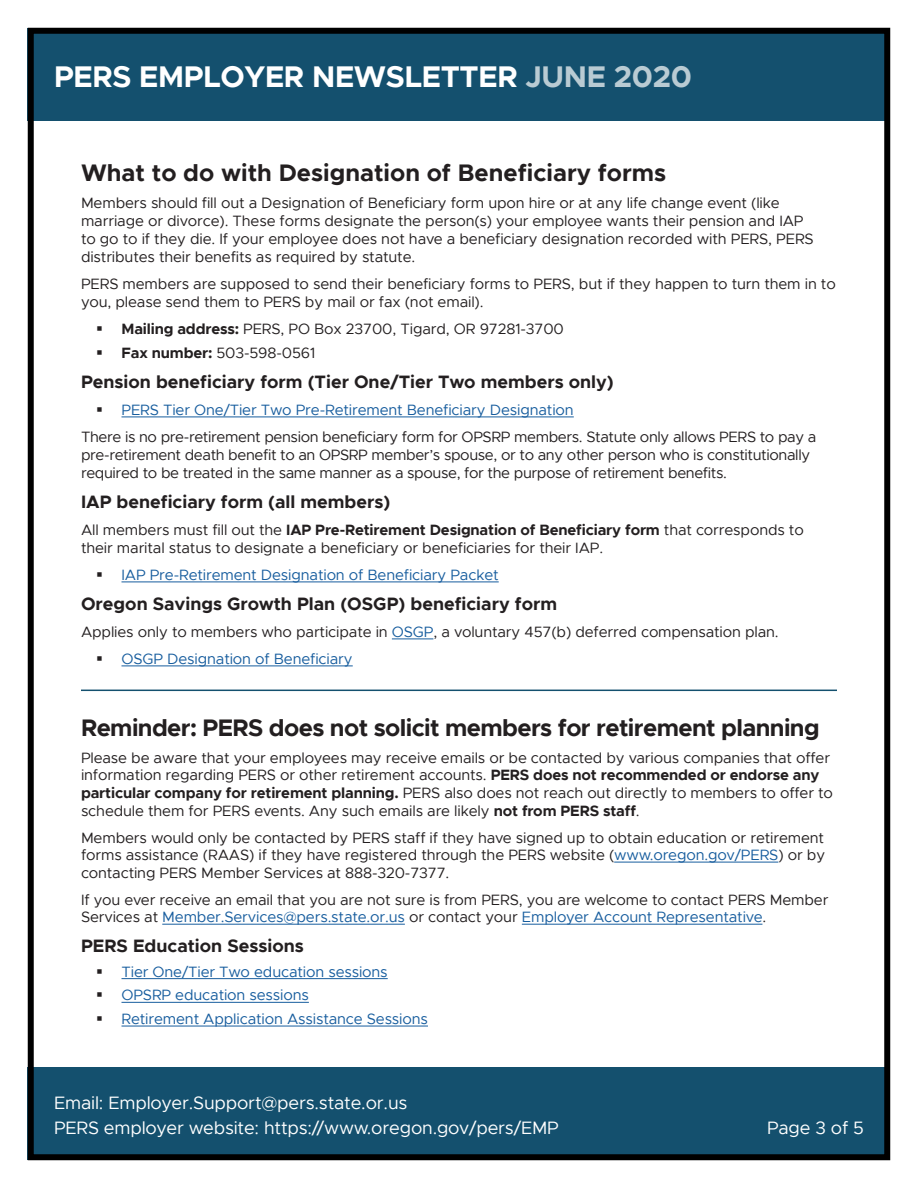
<style>
.page{position:relative;width:918px;height:1188px;background:#fff}
.page>*{position:absolute;margin:0;border:0;box-sizing:border-box;transform-origin:0 0}
.t1{font:700 30px "Metropolis";letter-spacing:-.01em;color:#fff}
.Headline{font:700 24px "Metropolis";letter-spacing:-.025em;color:#231f20}
.Headline-2{font:700 24px "Metropolis";color:#231f20}
.t2{font:18px/25.2px "Metropolis";letter-spacing:-.01em;color:#fff}
.Article_subhead{font:700 18px "Metropolis";color:#231f20}
.Body_text{font:700 18px "Metropolis";color:#231f20}
.Body_text-2{font:15px/18px "Metropolis";letter-spacing:-.01em;color:#231f20}
.t3{font:15px "Metropolis";letter-spacing:-.01em;color:#175d9e}
.s1{color:#b9cbd3}
.s2{font-weight:700}
.s3{color:#175d9e}
</style>
<div class="page">
<div style="left:28px;top:1067px;width:862px;height:93px;background:#14506e"></div>
<div style="left:28px;top:28px;width:862px;height:93px;background:#14506e"></div>
<div style="left:28px;top:28px;width:862px;height:1132px;border:6px solid #000"></div>
<hr style="left:122px;top:417px;width:452px;height:1px;background:#175d9e">
<hr style="left:122px;top:582px;width:377px;height:1px;background:#175d9e">
<hr style="left:392px;top:639px;width:41px;height:1px;background:#175d9e">
<hr style="left:122px;top:666px;width:231px;height:1px;background:#175d9e">
<hr style="left:81px;top:690px;width:756px;height:1px;background:#14506e">
<hr style="left:614px;top:862px;width:164px;height:1px;background:#175d9e">
<hr style="left:162px;top:924px;width:243px;height:1px;background:#175d9e">
<hr style="left:522px;top:924px;width:240px;height:1px;background:#175d9e">
<hr style="left:122px;top:978px;width:266px;height:1px;background:#175d9e">
<hr style="left:122px;top:1002px;width:187px;height:1px;background:#175d9e">
<hr style="left:122px;top:1026px;width:306px;height:1px;background:#175d9e">
<h1 class="t1" style="left:54px;top:58px;width:639px">PERS EMPLOYER NEWSLETTER <span class="s1">JUNE 2020</span></h1>
<p class="Headline-2" style="left:81px;top:158px;width:587px">What to do with Designation of Beneficiary forms</p>
<p class="Body_text-2" style="left:81px;top:194px;width:734px">Members should fill out a Designation of Beneficiary form upon hire or at any life change event (like marriage or divorce). These forms designate the person(s) your employee wants their pension and IAP to go to if they die. If your employee does not have a beneficiary designation recorded with PERS, PERS distributes their benefits as required by statute.</p>
<p class="Body_text-2" style="left:81px;top:275px;width:756px">PERS members are supposed to send their beneficiary forms to PERS, but if they happen to turn them in to you, please send them to PERS by mail or fax (not email).</p>
<p class="Body_text-2" style="left:122px;top:320px;width:444px"><span class="s2">Mailing address:</span> PERS, PO Box 23700, Tigard, OR 97281-3700</p>
<p class="Body_text-2" style="left:122px;top:344px;width:195px"><span class="s2">Fax number:</span> 503-598-0561</p>
<p class="Body_text" style="left:81px;top:370px;width:534px">Pension beneficiary form (Tier One/Tier Two members only)</p>
<p class="t3" style="left:122px;top:401px;width:454px">PERS Tier One/Tier Two Pre-Retirement Beneficiary Designation</p>
<p class="Body_text-2" style="left:81px;top:428px;width:737px">There is no pre-retirement pension beneficiary form for OPSRP members. Statute only allows PERS to pay a pre-retirement death benefit to an OPSRP member’s spouse, or to any other person who is constitutionally required to be treated in the same manner as a spouse, for the purpose of retirement benefits.</p>
<p class="Article_subhead" style="left:81px;top:490px;width:311px">IAP beneficiary form (all members)</p>
<p class="Body_text-2" style="left:81px;top:521px;width:724px">All members must fill out the <span class="s2">IAP Pre-Retirement Designation of Beneficiary form</span> that corresponds to their marital status to designate a beneficiary or beneficiaries for their IAP.</p>
<p class="t3" style="left:122px;top:566px;width:379px">IAP Pre-Retirement Designation of Beneficiary Packet</p>
<p class="Article_subhead" style="left:81px;top:592px;width:478px">Oregon Savings Growth Plan (OSGP) beneficiary form</p>
<p class="Body_text-2" style="left:81px;top:623px;width:699px">Applies only to members who participate in <span class="s3">OSGP</span>, a voluntary 457(b) deferred compensation plan.</p>
<p class="t3" style="left:122px;top:650px;width:233px">OSGP Designation of Beneficiary</p>
<p class="Headline" style="left:81px;top:713px;width:740px">Reminder: PERS does not solicit members for retirement planning</p>
<p class="Body_text-2" style="left:81px;top:749px;width:754px">Please be aware that your employees may receive emails or be contacted by various companies that offer information regarding PERS or other retirement accounts. <span class="s2">PERS does not recommended or endorse any particular company for retirement planning.</span> PERS also does not reach out directly to members to offer to schedule them for PERS events. Any such emails are likely <span class="s2">not from PERS staff</span>.</p>
<p class="Body_text-2" style="left:81px;top:829px;width:746px;text-align:justify">Members would only be contacted by PERS staff if they have signed up to obtain education or retirement forms assistance (RAAS) if they have registered through the PERS website (<span class="s3">www.oregon.gov/PERS</span>) or by contacting PERS Member Services at 888-320-7377.</p>
<p class="Body_text-2" style="left:81px;top:891px;width:749px">If you ever receive an email that you are not sure is from PERS, you are welcome to contact PERS Member<br>Services at <span class="s3">Member.Services@pers.state.or.us</span> or contact your <span class="s3">Employer Account Representative</span>.</p>
<p class="Article_subhead" style="left:81px;top:935px;width:224px">PERS Education Sessions</p>
<p class="t3" style="left:122px;top:962px;width:268px">Tier One/Tier Two education sessions</p>
<p class="t3" style="left:122px;top:986px;width:189px">OPSRP education sessions</p>
<p class="t3" style="left:122px;top:1010px;width:308px">Retirement Application Assistance Sessions</p>
<p class="t2" style="left:54px;top:1090px;width:506px">Email: Employer.Support@pers.state.or.us<br>PERS employer website: https://www.oregon.gov/pers/EMP</p>
<p class="t2" style="left:767px;top:1115px;width:98px">Page 3 of 5</p>
</div>
